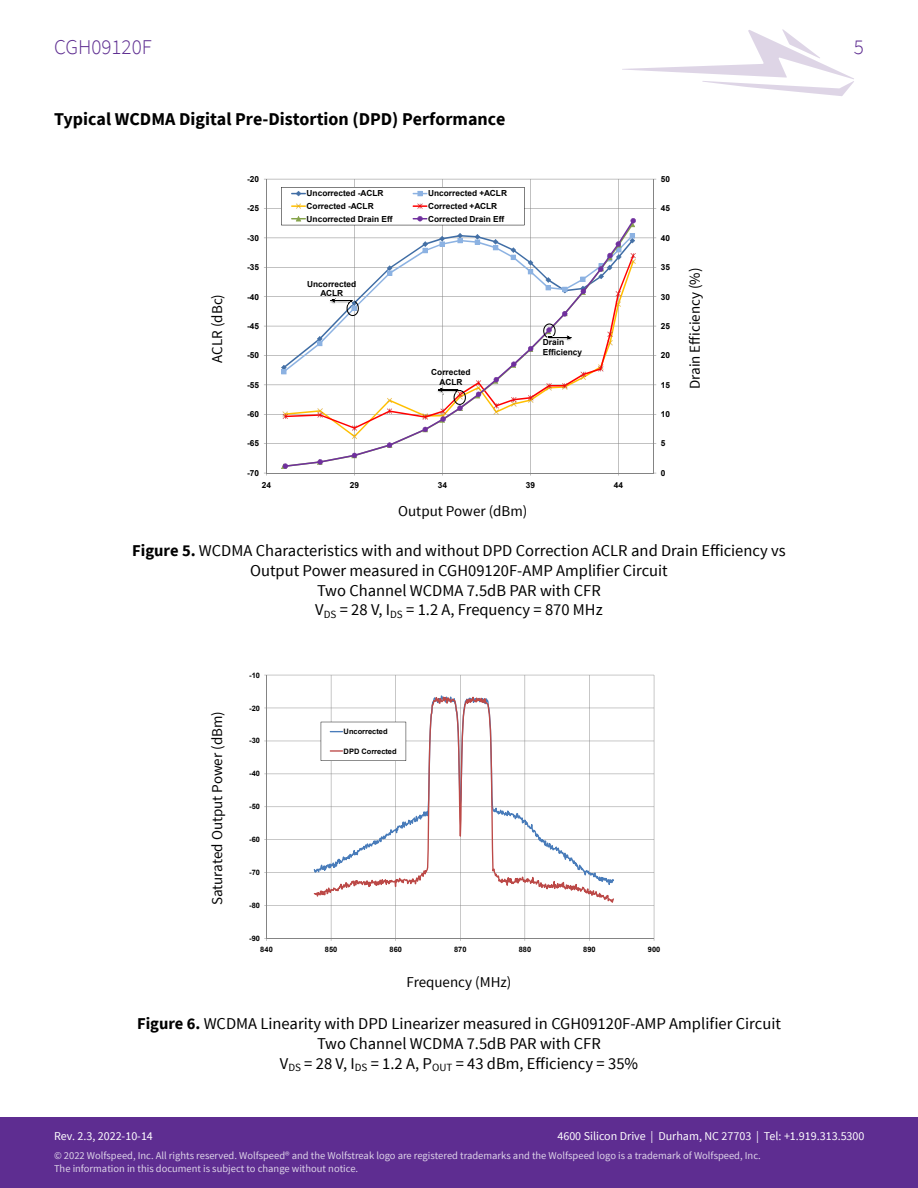
<style>
.page{position:relative;width:918px;height:1188px;background:#fff}
.page>*{position:absolute;margin:0;border:0;box-sizing:border-box;transform-origin:0 0}
.t1{font:300 21px "Source Sans Pro";color:#5e2d91}
.t2{font:700 18px "Source Sans Pro";color:#000}
.t3{font:16.5px/19.8px "Source Sans Pro";color:#000;text-align:center}
.t4{font:15px "Source Sans Pro";color:#000}
.t5{font:12px "Source Sans Pro";color:#fff}
.t6{font:10.5px/12.6px "Source Sans Pro";color:#fff}
.t7{font:700 8.4px/9.6px "Arial";color:#000;text-align:center}
.t8{font:700 7.5px "Arial";letter-spacing:.005em;color:#000}
.s1{font-weight:700}
</style>
<div class="page">
<svg style="left:622px;top:29px;width:232px;height:67px"></svg>
<div style="left:0;top:1118px;width:918px;height:70px;background:#5e2d91"></div>
<hr style="left:266px;top:179px;width:388px;height:1px;background:#848484">
<hr style="left:266px;top:208px;width:388px;height:1px;background:#848484">
<hr style="left:266px;top:238px;width:388px;height:1px;background:#848484">
<hr style="left:266px;top:267px;width:388px;height:1px;background:#848484">
<hr style="left:266px;top:296px;width:388px;height:1px;background:#848484">
<hr style="left:266px;top:326px;width:388px;height:1px;background:#848484">
<hr style="left:618px;top:179px;width:1px;height:150px;background:#848484">
<hr style="left:530px;top:179px;width:1px;height:150px;background:#848484">
<hr style="left:442px;top:179px;width:1px;height:150px;background:#848484">
<hr style="left:354px;top:179px;width:1px;height:150px;background:#848484">
<hr style="left:654px;top:179px;width:1px;height:150px;background:#848484">
<hr style="left:266px;top:179px;width:1px;height:150px;background:#848484">
<hr style="left:266px;top:443px;width:388px;height:1px;background:#848484">
<hr style="left:266px;top:414px;width:388px;height:1px;background:#848484">
<hr style="left:266px;top:385px;width:388px;height:1px;background:#848484">
<hr style="left:266px;top:355px;width:388px;height:1px;background:#848484">
<hr style="left:266px;top:329px;width:388px;height:1px;background:#848484">
<hr style="left:654px;top:329px;width:1px;height:144px;background:#848484">
<hr style="left:266px;top:329px;width:1px;height:144px;background:#848484">
<hr style="left:266px;top:473px;width:388px;height:1px;background:#848484">
<svg style="left:281px;top:187px;width:355px;height:289px"></svg>
<hr style="left:267px;top:675px;width:387px;height:1px;background:#848484">
<hr style="left:267px;top:708px;width:387px;height:1px;background:#848484">
<hr style="left:267px;top:741px;width:387px;height:1px;background:#848484">
<hr style="left:267px;top:774px;width:387px;height:1px;background:#848484">
<hr style="left:267px;top:807px;width:387px;height:1px;background:#848484">
<hr style="left:654px;top:675px;width:1px;height:135px;background:#848484">
<hr style="left:589px;top:675px;width:1px;height:135px;background:#848484">
<hr style="left:525px;top:675px;width:1px;height:135px;background:#848484">
<hr style="left:460px;top:675px;width:1px;height:135px;background:#848484">
<hr style="left:395px;top:675px;width:1px;height:135px;background:#848484">
<hr style="left:331px;top:675px;width:1px;height:135px;background:#848484">
<hr style="left:266px;top:675px;width:1px;height:135px;background:#848484">
<hr style="left:267px;top:905px;width:387px;height:1px;background:#848484">
<hr style="left:267px;top:873px;width:387px;height:1px;background:#848484">
<hr style="left:267px;top:840px;width:387px;height:1px;background:#848484">
<hr style="left:267px;top:810px;width:387px;height:1px;background:#848484">
<hr style="left:331px;top:810px;width:1px;height:129px;background:#848484">
<hr style="left:395px;top:810px;width:1px;height:129px;background:#848484">
<hr style="left:460px;top:810px;width:1px;height:129px;background:#848484">
<hr style="left:525px;top:810px;width:1px;height:129px;background:#848484">
<hr style="left:589px;top:810px;width:1px;height:129px;background:#848484">
<hr style="left:654px;top:810px;width:1px;height:129px;background:#848484">
<hr style="left:266px;top:810px;width:1px;height:129px;background:#848484">
<hr style="left:267px;top:938px;width:387px;height:1px;background:#848484">
<svg style="left:314px;top:695px;width:300px;height:208px"></svg>
<p class="t1" style="left:54px;top:34px;width:99px">CGH09120F</p>
<p class="t1" style="left:854px;top:34px;width:12px">5</p>
<p class="t2" style="left:54px;top:107px;width:453px">Typical WCDMA Digital Pre-Distortion (DPD) Performance</p>
<p class="t4" style="left:208px;top:363px;width:70px;rotate:-90deg">ACLR (dBc)</p>
<p class="t7" style="left:247px;top:175px;width:14px">-20</p>
<p class="t7" style="left:247px;top:204px;width:14px">-25</p>
<p class="t7" style="left:247px;top:234px;width:14px">-30</p>
<p class="t7" style="left:247px;top:263px;width:14px">-35</p>
<p class="t7" style="left:247px;top:293px;width:14px">-40</p>
<p class="t7" style="left:247px;top:322px;width:14px">-45</p>
<p class="t7" style="left:247px;top:351px;width:14px">-50</p>
<p class="t7" style="left:247px;top:381px;width:14px">-55</p>
<p class="t7" style="left:247px;top:410px;width:14px">-60</p>
<p class="t7" style="left:247px;top:440px;width:14px">-65</p>
<p class="t7" style="left:247px;top:469px;width:14px">-70</p>
<p class="t7" style="left:307px;top:190px;width:78px">Uncorrected -ACLR</p>
<p class="t7" style="left:428px;top:190px;width:80px">Uncorrected +ACLR</p>
<p class="t7" style="left:307px;top:202px;width:69px">Corrected -ACLR</p>
<p class="t7" style="left:428px;top:202px;width:71px">Corrected +ACLR</p>
<p class="t7" style="left:307px;top:215px;width:87px">Uncorrected Drain Eff</p>
<p class="t7" style="left:428px;top:215px;width:78px">Corrected Drain Eff</p>
<p class="t7" style="left:307px;top:280px;width:51px">Uncorrected<br>ACLR</p>
<p class="t7" style="left:431px;top:368px;width:41px">Corrected<br>ACLR</p>
<p class="t7" style="left:543px;top:338px;width:41px;text-align:left">Drain<br>Efficiency</p>
<p class="t7" style="left:262px;top:481px;width:11px">24</p>
<p class="t7" style="left:350px;top:481px;width:11px">29</p>
<p class="t7" style="left:438px;top:481px;width:11px">34</p>
<p class="t7" style="left:526px;top:481px;width:11px">39</p>
<p class="t7" style="left:614px;top:481px;width:11px">44</p>
<p class="t4" style="left:398px;top:501px;width:131px">Output Power (dBm)</p>
<p class="t7" style="left:661px;top:175px;width:11px">50</p>
<p class="t7" style="left:661px;top:204px;width:11px">45</p>
<p class="t7" style="left:661px;top:234px;width:11px">40</p>
<p class="t7" style="left:661px;top:263px;width:11px">35</p>
<p class="t7" style="left:661px;top:293px;width:11px">30</p>
<p class="t7" style="left:661px;top:322px;width:11px">25</p>
<p class="t7" style="left:661px;top:351px;width:11px">20</p>
<p class="t7" style="left:661px;top:381px;width:11px">15</p>
<p class="t7" style="left:661px;top:410px;width:11px">10</p>
<p class="t7" style="left:661px;top:440px;width:6px">5</p>
<p class="t7" style="left:661px;top:469px;width:6px">0</p>
<p class="t4" style="left:686px;top:389px;width:123px;rotate:-90deg">Drain E昀昀iciency (%)</p>
<p class="t3" style="left:132px;top:541px;width:655px"><span class="s1">Figure 5.</span> WCDMA Characteristics with and without DPD Correction ACLR and Drain E昀昀iciency vs Output Power measured in CGH09120F-AMP Ampli昀椀er Circuit<br>Two Channel WCDMA 7.5dB PAR with CFR<br>V<sub>DS</sub> = 28 V, I<sub>DS</sub> = 1.2 A, Frequency = 870 MHz</p>
<p class="t4" style="left:208px;top:905px;width:196px;rotate:-90deg">Saturated Output Power (dBm)</p>
<p class="t8" style="left:249px;top:672px;width:12px">-10</p>
<p class="t8" style="left:249px;top:705px;width:12px">-20</p>
<p class="t8" style="left:249px;top:738px;width:12px">-30</p>
<p class="t8" style="left:249px;top:771px;width:12px">-40</p>
<p class="t8" style="left:249px;top:804px;width:12px">-50</p>
<p class="t8" style="left:249px;top:837px;width:12px">-60</p>
<p class="t8" style="left:249px;top:870px;width:12px">-70</p>
<p class="t8" style="left:249px;top:903px;width:12px">-80</p>
<p class="t8" style="left:249px;top:936px;width:12px">-90</p>
<p class="t8" style="left:344px;top:729px;width:46px">Uncorrected</p>
<p class="t8" style="left:344px;top:748px;width:55px">DPD Corrected</p>
<p class="t8" style="left:260px;top:947px;width:14px">840</p>
<p class="t8" style="left:325px;top:947px;width:14px">850</p>
<p class="t8" style="left:389px;top:947px;width:14px">860</p>
<p class="t8" style="left:454px;top:947px;width:14px">870</p>
<p class="t8" style="left:519px;top:947px;width:14px">880</p>
<p class="t8" style="left:583px;top:947px;width:14px">890</p>
<p class="t8" style="left:648px;top:947px;width:14px">900</p>
<p class="t4" style="left:407px;top:972px;width:106px">Frequency (MHz)</p>
<p class="t3" style="left:137px;top:1014px;width:645px"><span class="s1">Figure 6.</span> WCDMA Linearity with DPD Linearizer measured in CGH09120F-AMP Ampli昀椀er Circuit<br>Two Channel WCDMA 7.5dB PAR with CFR<br>V<sub>DS</sub> = 28 V, I<sub>DS</sub> = 1.2 A, P<sub>OUT</sub> = 43 dBm, E昀昀iciency = 35%</p>
<p class="t5" style="left:557px;top:1131px;width:309px">4600 Silicon Drive | Durham, NC 27703 | Tel: +1.919.313.5300</p>
<p class="t5" style="left:54px;top:1131px;width:100px">Rev. 2.3, 2022-10-14</p>
<p class="t6" style="left:54px;top:1150px;width:708px">© 2022 Wolfspeed, Inc. All rights reserved. Wolfspeed® and the Wolfstreak logo are registered trademarks and the Wolfspeed logo is a trademark of Wolfspeed, Inc.<br>The information in this document is subject to change without notice.</p>
</div>
